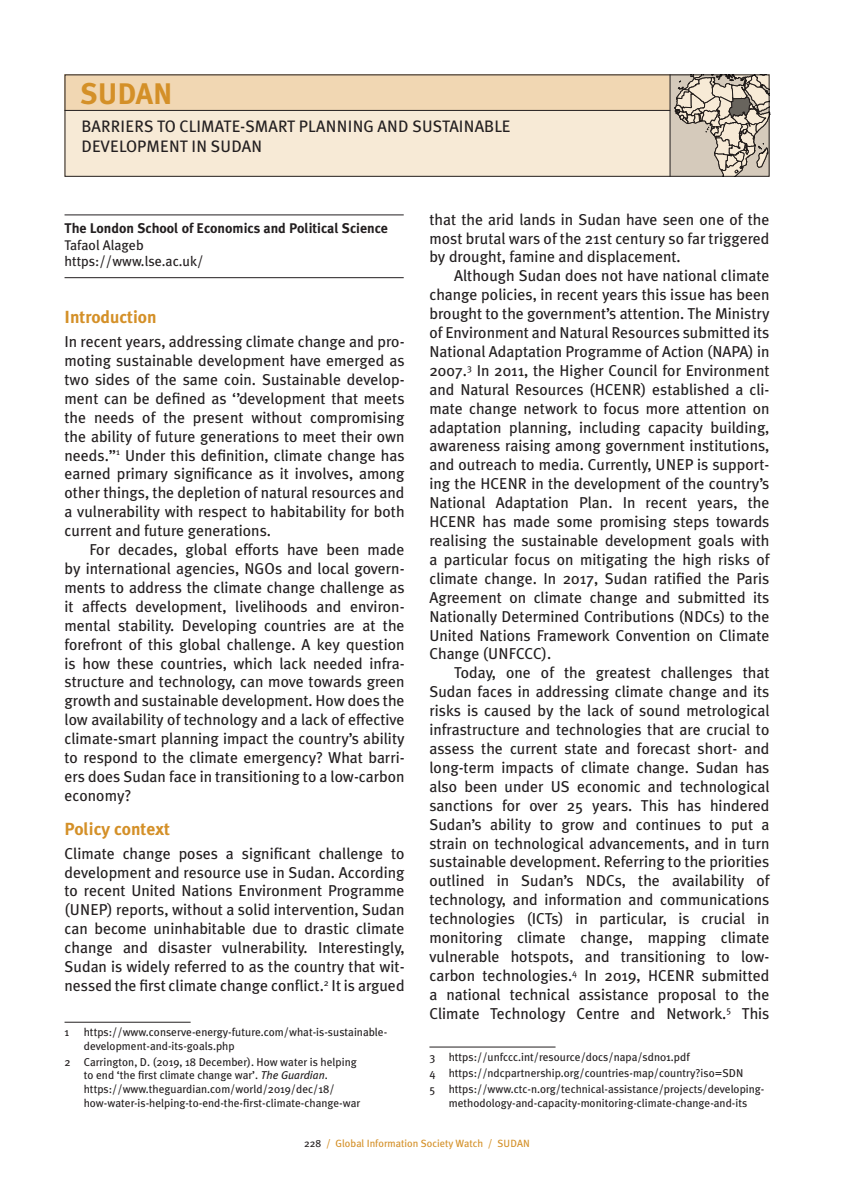
<style>
.page{position:relative;width:844px;height:1191px;background:#fff}
.page>*{position:absolute;margin:0;border:0;box-sizing:border-box;transform-origin:0 0}
.t1{font:700 29.75px "Meta Plus";color:#d49028}
.t2{font:700 17.5px "Meta Plus";color:#d49028}
.t3{font:16.62px/19.2px "Meta Plus";letter-spacing:.005em;color:#231f20}
.t4{font:15.75px/18.9px "Meta Plus";color:#231f20;text-align:justify}
.t5{font:700 14px "Meta Plus";color:#231f20}
.t6{font:14px/16.8px "Meta Plus";color:#231f20}
.t7{font:11.38px/13.7px "Meta Plus";color:#231f20}
.t8{font:10.5px "Meta Plus";color:#d49028}
.s1{font-style:italic}
.s2{color:#231f20}
</style>
<div class="page">
<div style="left:64px;top:74px;width:705px;height:103px;background:#f7ead6"></div>
<div style="left:64px;top:74px;width:605px;height:37px;background:#f1d7b3"></div>
<hr style="left:64px;top:110px;width:606px;height:1px;background:#231f20">
<div style="left:64px;top:74px;width:705px;height:103px;border:1px solid #231f20"></div>
<hr style="left:64px;top:277px;width:339px;height:1px;background:#231f20">
<hr style="left:64px;top:215px;width:339px;height:1px;background:#231f20">
<hr style="left:64px;top:1021px;width:126px;height:1px;background:#231f20">
<hr style="left:429px;top:1046px;width:126px;height:1px;background:#231f20">
<div style="left:670px;top:74px;width:99px;height:102px;background:#d5cabb"></div>
<svg style="left:674px;top:74px;width:96px;height:102px"></svg>
<hr style="left:669px;top:74px;width:1px;height:103px;background:#231f20">
<h1 class="t1" style="left:80px;top:76px;width:94px">SUDAN</h1>
<p class="t3" style="left:81px;top:117px;width:430px">BARRIERS TO CLIMATE-SMART PLANNING AND SUSTAINABLE<br>DEVELOPMENT IN SUDAN</p>
<p class="t5" style="left:64px;top:220px;width:325px">The London School of Economics and Political Science</p>
<p class="t6" style="left:64px;top:236px;width:140px">Tafaol Alageb https://www.lse.ac.uk/</p>
<p class="t2" style="left:64px;top:307px;width:94px">Introduction</p>
<p class="t4" style="left:64px;top:332px;width:341px">In recent years, addressing climate change and pro&shy;moting sustainable development have emerged as two sides of the same coin. Sustainable develop&shy;ment can be defined as ‘’development that meets the needs of the present without compromising the ability of future generations to meet their own needs.’’<sup>1</sup> Under this definition, climate change has earned primary significance as it involves, among other things, the depletion of natural resources and a vulnerability with respect to habitability for both current and future generations.</p>
<p class="t4" style="left:64px;top:540px;width:341px;text-indent:25px">For decades, global efforts have been made by international agencies, NGOs and local govern&shy;ments to address the climate change challenge as it affects development, livelihoods and environ&shy;mental stability. Developing countries are at the forefront of this global challenge. A key question is how these countries, which lack needed infra&shy;structure and technology, can move towards green growth and sustainable development. How does the low availability of technology and a lack of effective climate-smart planning impact the country’s ability to respond to the climate emergency? What barri&shy;ers does Sudan face in transitioning to a low-carbon economy?</p>
<p class="t2" style="left:64px;top:818px;width:107px">Policy context</p>
<p class="t4" style="left:64px;top:843px;width:341px">Climate change poses a significant challenge to development and resource use in Sudan. According to recent United Nations Environment Programme (UNEP) reports, without a solid intervention, Sudan can become uninhabitable due to drastic climate change and disaster vulnerability. Interestingly, Sudan is widely referred to as the country that wit&shy;nessed the first climate change conflict.<sup>2</sup> It is argued</p>
<p class="t7" style="left:64px;top:1025px;width:6px">1</p>
<p class="t7" style="left:84px;top:1025px;width:305px">https://www.conserve-energy-future.com/what-is-sustainable&shy;development-and-its-goals.php</p>
<p class="t7" style="left:84px;top:1054px;width:278px;text-indent:-19px">2 Carrington, D. (2019, 18 December). How water is helping to end ‘the first climate change war’. <span class="s1">The Guardian</span>. https://www.theguardian.com/world/2019/dec/18/ how-water-is-helping-to-end-the-first-climate-change-war</p>
<p class="t4" style="left:429px;top:209px;width:341px">that the arid lands in Sudan have seen one of the most brutal wars of the 21st century so far triggered by drought, famine and displacement.</p>
<p class="t4" style="left:429px;top:266px;width:341px;text-indent:25px">Although Sudan does not have national climate change policies, in recent years this issue has been brought to the government’s attention. The Ministry of Environment and Natural Resources submitted its National Adaptation Programme of Action (NAPA) in 2007.<sup>3</sup> In 2011, the Higher Council for Environment and Natural Resources (HCENR) established a cli&shy;mate change network to focus more attention on adaptation planning, including capacity building, awareness raising among government institutions, and outreach to media. Currently, UNEP is support&shy;ing the HCENR in the development of the country’s National Adaptation Plan. In recent years, the HCENR has made some promising steps towards realising the sustainable development goals with a particular focus on mitigating the high risks of climate change. In 2017, Sudan ratified the Paris Agreement on climate change and submitted its Nationally Determined Contributions (NDCs) to the United Nations Framework Convention on Climate Change (UNFCCC).</p>
<p class="t4" style="left:429px;top:663px;width:341px;text-indent:25px">Today, one of the greatest challenges that Sudan faces in addressing climate change and its risks is caused by the lack of sound metrological infrastructure and technologies that are crucial to assess the current state and forecast short- and long-term impacts of climate change. Sudan has also been under US economic and technological sanctions for over 25 years. This has hindered Sudan’s ability to grow and continues to put a strain on technological advancements, and in turn sustainable development. Referring to the priorities outlined in Sudan’s NDCs, the availability of technology, and information and communications technologies (ICTs) in particular, is crucial in monitoring climate change, mapping climate vulnerable hotspots, and transitioning to low&shy;carbon technologies.<sup>4</sup> In 2019, HCENR submitted a national technical assistance proposal to the Climate Technology Centre and Network.<sup>5</sup> This</p>
<p class="t7" style="left:429px;top:1048px;width:336px;line-height:16.1px">3 https://unfccc.int/resource/docs/napa/sdn01.pdf<br>4 https://ndcpartnership.org/countries-map/country?iso=SDN<br>5 https://www.ctc-n.org/technical-assistance/projects/developing-</p>
<p class="t7" style="left:448px;top:1095px;width:300px">methodology-and-capacity-monitoring-climate-change-and-its</p>
<p class="t8" style="left:304px;top:1137px;width:227px"><span class="s2">228</span> / Global Information Society Watch / SUDAN</p>
</div>
